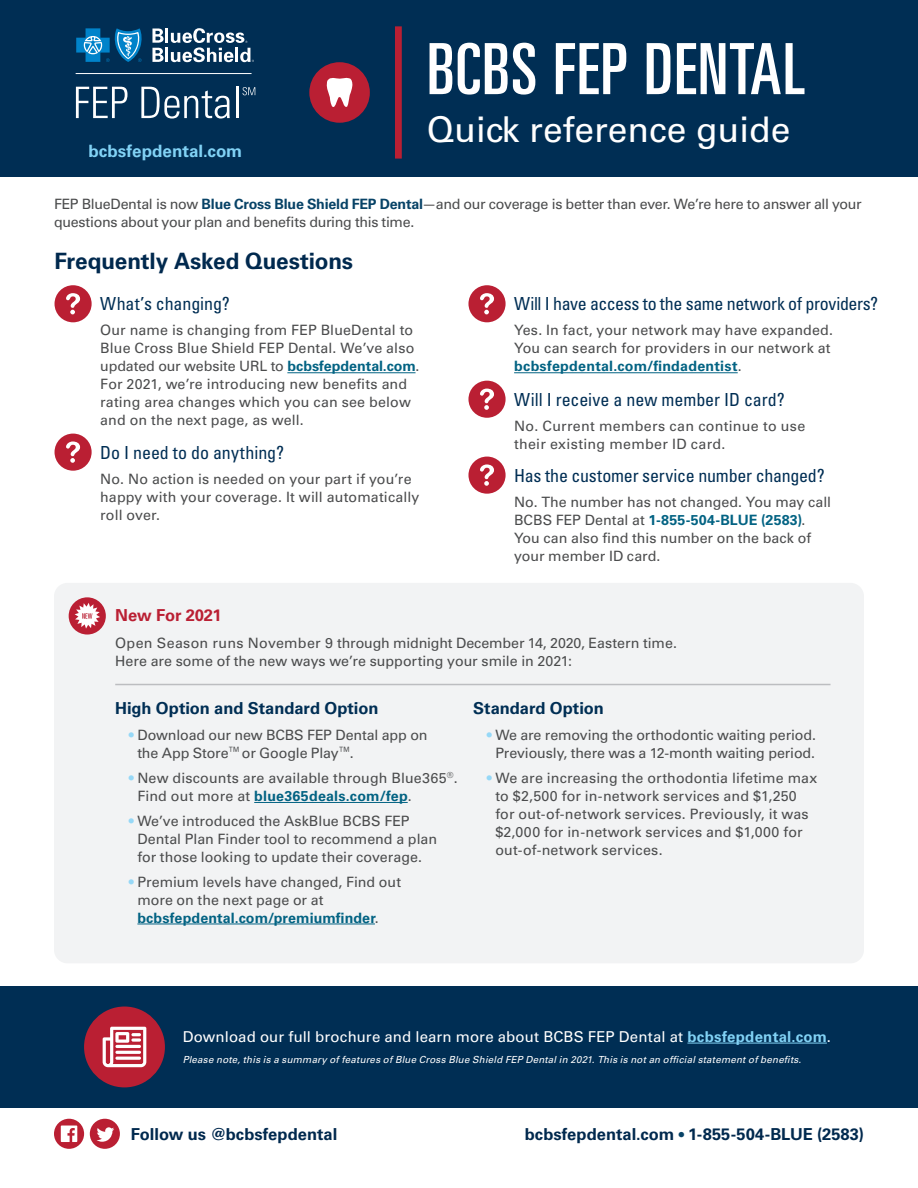
<style>
.page{position:relative;width:918px;height:1188px;background:#fff}
.page>*{position:absolute;margin:0;border:0;box-sizing:border-box;transform-origin:0 0}
.t1{font:ultra-condensed 70.65px "Univers LT Std";letter-spacing:.02em;color:#fff}
.t2{font:35.4px "Univers LT Std";color:#fff}
.t3{font:700 22.5px "Univers LT Std";letter-spacing:-.005em;color:#00294e}
.t4{font:condensed 18px "Univers LT Std";letter-spacing:-.01em;color:#002e54}
.t5{font:700 16.95px "Univers LT Std";color:#81d2f5}
.t6{font:700 16.5px "Univers LT Std";color:#00294e}
.t7{font:700 16.5px "Univers LT Std";color:#002e54}
.t8{font:700 16.5px "Univers LT Std";letter-spacing:-.005em;color:#ba1f33}
.L_Body{font:15px "Univers LT Std";letter-spacing:.005em;color:#fff}
.L_Body-2{font:14.25px/18px "Univers LT Std";letter-spacing:.005em;color:#4b4c4d}
.L_Body-3{font:14.25px/18px "Univers LT Std";letter-spacing:-.02em;color:#4b4c4d}
.L_Body-4{font:italic 9.75px "Univers LT Std";letter-spacing:.02em;color:#fff}
.s1{font-weight:700;color:#084367}
.s2{font-weight:700;color:#036383}
.s3{color:#96d8f7}
.s4{font-weight:700;color:#81d2f5}
.s5{font-weight:400;font-size:15px;color:#084367}
</style>
<div class="page">
<div style="left:0;top:0;width:918px;height:176px;background:#002e54"></div>
<div style="left:0;top:986px;width:918px;height:121px;background:#002e54"></div>
<hr style="left:287px;top:372px;width:129px;height:1px;background:#036383">
<hr style="left:514px;top:372px;width:224px;height:1px;background:#036383">
<div style="left:54px;top:583px;width:810px;height:380px;background:#f2f3f4;border-radius:14px"></div>
<div style="left:69px;top:597px;width:37px;height:38px;background:#ba1f33;border-radius:50%"></div>
<svg style="left:75px;top:603px;width:25px;height:26px"></svg>
<hr style="left:115px;top:684px;width:716px;height:1px;background:#bcbdc0">
<hr style="left:254px;top:802px;width:154px;height:1px;background:#036383">
<hr style="left:137px;top:924px;width:238px;height:1px;background:#036383">
<div style="left:55px;top:285px;width:37px;height:37px;background:#ba1f33;border-radius:50%"></div>
<svg style="left:66px;top:293px;width:14px;height:21px"></svg>
<div style="left:468px;top:285px;width:38px;height:37px;background:#ba1f33;border-radius:50%"></div>
<svg style="left:480px;top:293px;width:14px;height:21px"></svg>
<div style="left:468px;top:381px;width:38px;height:37px;background:#ba1f33;border-radius:50%"></div>
<svg style="left:480px;top:389px;width:14px;height:21px"></svg>
<div style="left:468px;top:457px;width:38px;height:37px;background:#ba1f33;border-radius:50%"></div>
<svg style="left:480px;top:464px;width:14px;height:22px"></svg>
<div style="left:55px;top:434px;width:37px;height:37px;background:#ba1f33;border-radius:50%"></div>
<svg style="left:66px;top:441px;width:14px;height:22px"></svg>
<svg style="left:54px;top:1119px;width:30px;height:30px"></svg>
<svg style="left:61px;top:1126px;width:16px;height:16px"></svg>
<div style="left:90px;top:1119px;width:30px;height:30px;background:#ba1f33;border-radius:50%"></div>
<svg style="left:97px;top:1127px;width:17px;height:15px"></svg>
<hr style="left:687px;top:1043px;width:140px;height:1px;background:#81d2f5">
<div style="left:84px;top:1007px;width:81px;height:80px;background:#ba1f33;border-radius:50%"></div>
<svg style="left:103px;top:1027px;width:43px;height:40px"></svg>
<hr style="left:165px;top:29px;width:3px;height:14px;background:#fff">
<svg style="left:152px;top:28px;width:12px;height:34px"></svg>
<hr style="left:165px;top:48px;width:3px;height:14px;background:#fff">
<svg style="left:76px;top:28px;width:66px;height:34px"></svg>
<svg style="left:171px;top:28px;width:83px;height:34px"></svg>
<hr style="left:76px;top:73px;width:176px;height:1px;background:#fff">
<svg style="left:76px;top:87px;width:51px;height:31px"></svg>
<svg style="left:141px;top:87px;width:89px;height:32px"></svg>
<hr style="left:236px;top:87px;width:2px;height:31px;background:#fff">
<svg style="left:243px;top:87px;width:12px;height:8px"></svg>
<div style="left:395px;top:26px;width:7px;height:133px;background:#ba1f33"></div>
<div style="left:309px;top:62px;width:61px;height:61px;background:#ba1f33;border-radius:50%"></div>
<svg style="left:326px;top:77px;width:27px;height:30px"></svg>
<p class="t5" style="left:88px;top:141px;width:155px">bcbsfepdental.com</p>
<p class="t1" style="left:427px;top:29px;width:380px">BCBS FEP DENTAL</p>
<p class="t2" style="left:427px;top:108px;width:365px">Quick reference guide</p>
<p class="L_Body-3" style="left:54px;top:195px;width:809px">FEP BlueDental is now <span class="s1">Blue Cross Blue Shield FEP Dental</span>—and our coverage is better than ever. We’re here to answer all your questions about your plan and benefits during this time.</p>
<p class="t3" style="left:55px;top:248px;width:300px">Frequently Asked Questions</p>
<p class="t4" style="left:100px;top:293px;width:131px">What’s changing?</p>
<p class="t4" style="left:514px;top:293px;width:366px">Will I have access to the same network of providers?</p>
<p class="L_Body-2" style="left:100px;top:321px;width:321px">Our name is changing from FEP BlueDental to Blue Cross Blue Shield FEP Dental. We’ve also updated our website URL to <span class="s2">bcbsfepdental.com</span>.<br>For 2021, we’re introducing new benefits and rating area changes which you can see below and on the next page, as well.</p>
<p class="t4" style="left:100px;top:441px;width:185px">Do I need to do anything?</p>
<p class="L_Body-2" style="left:514px;top:321px;width:321px">Yes. In fact, your network may have expanded.<br>You can search for providers in our network at <span class="s2">bcbsfepdental.com/findadentist</span>.</p>
<p class="t4" style="left:514px;top:388px;width:272px">Will I receive a new member ID card?</p>
<p class="L_Body-2" style="left:514px;top:417px;width:293px">No. Current members can continue to use their existing member ID card.</p>
<p class="L_Body-2" style="left:100px;top:470px;width:321px">No. No action is needed on your part if you’re happy with your coverage. It will automatically roll over.</p>
<p class="t4" style="left:514px;top:464px;width:312px">Has the customer service number changed?</p>
<p class="L_Body-2" style="left:514px;top:493px;width:319px">No. The number has not changed. You may call BCBS FEP Dental at <span class="s2">1-855-504-BLUE (2583)</span>.<br>You can also find this number on the back of your member ID card.</p>
<p class="t8" style="left:115px;top:606px;width:108px">New For 2021</p>
<p class="L_Body-2" style="left:115px;top:634px;width:563px">Open Season runs November 9 through midnight December 14, 2020, Eastern time.<br>Here are some of the new ways we’re supporting your smile in 2021:</p>
<p class="t7" style="left:115px;top:698px;width:265px">High Option and Standard Option</p>
<p class="L_Body-2" style="left:137px;top:726px;width:292px;text-indent:-9px"><span class="s3">•</span> Download our new BCBS FEP Dental app on the App Store™ or Google Play™.</p>
<p class="L_Body-2" style="left:137px;top:769px;width:322px;text-indent:-9px"><span class="s3">•</span> New discounts are available through Blue365<sup>®</sup>.<br>Find out more at <span class="s2">blue365deals.com/fep</span>.</p>
<p class="L_Body-2" style="left:137px;top:812px;width:301px;text-indent:-9px"><span class="s3">•</span> We’ve introduced the AskBlue BCBS FEP<br>Dental Plan Finder tool to recommend a plan for those looking to update their coverage.</p>
<p class="L_Body-2" style="left:137px;top:873px;width:265px;text-indent:-9px"><span class="s3">•</span> Premium levels have changed, Find out more on the next page or at <span class="s2">bcbsfepdental.com/premiumfinder</span>.</p>
<p class="t7" style="left:473px;top:698px;width:132px">Standard Option</p>
<p class="L_Body-2" style="left:487px;top:726px;width:331px;text-align:center"><span class="s3">•</span> We are removing the orthodontic waiting period.<br>Previously, there was a 12-month waiting period.</p>
<p class="L_Body-2" style="left:495px;top:769px;width:324px;text-indent:-9px"><span class="s3">•</span> We are increasing the orthodontia lifetime max to $2,500 for in-network services and $1,250 for out-of-network services. Previously, it was $2,000 for in-network services and $1,000 for out-of-network services.</p>
<p class="L_Body" style="left:183px;top:1027px;width:650px">Download our full brochure and learn more about BCBS FEP Dental at <span class="s4">bcbsfepdental.com</span>.</p>
<p class="L_Body-4" style="left:183px;top:1054px;width:620px">Please note, this is a summary of features of Blue Cross Blue Shield FEP Dental in 2021. This is not an official statement of benefits.</p>
<p class="t6" style="left:131px;top:1124px;width:208px">Follow us @bcbsfepdental</p>
<p class="t6" style="left:525px;top:1124px;width:341px">bcbsfepdental.com <span class="s5">•</span> 1-855-504-BLUE (2583)</p>
</div>
